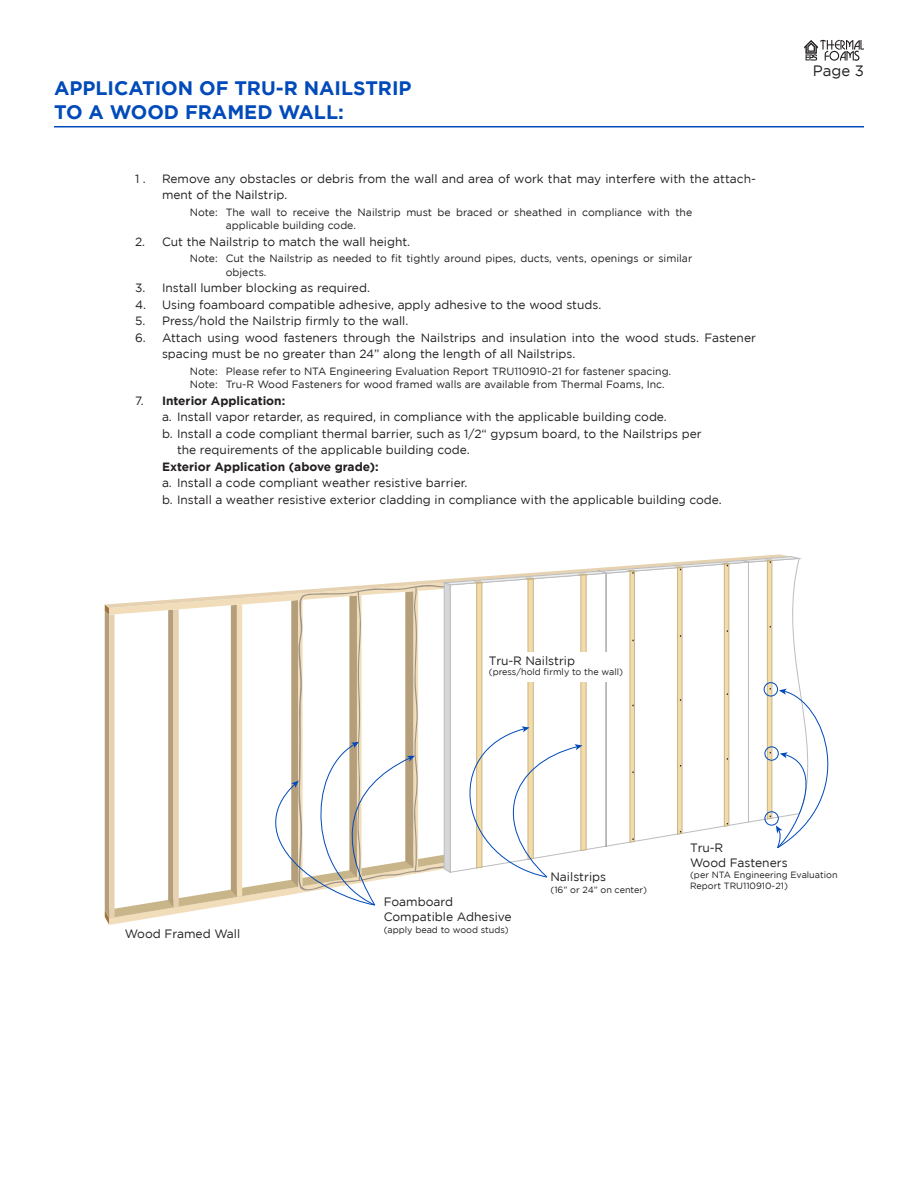
<style>
.page{position:relative;width:918px;height:1188px;background:#fff}
.page>*{position:absolute;margin:0;border:0;box-sizing:border-box;transform-origin:0 0}
.Specification_-_Head{font:700 19.5px/24px "Gotham";color:#004aba}
.Page_Number{font:15px "Gotham";color:#231f20}
.t1{font:12.15px/14.5px "Gotham";color:#231f20}
.Specifications__-_in{font:12px/16.5px "Gotham";color:#231f20}
.Specifications__-_in-2{font:700 12px "Gotham";color:#231f20}
.Specifications-Inden{font:10.5px/13.5px "Gotham";color:#231f20}
.t2{font:9px/10.8px "Gotham";color:#231f20}
.s1{font-weight:400}
</style>
<div class="page">
<hr style="left:54px;top:126px;width:810px;height:1px;background:#004aba">
<svg style="left:105px;top:554px;width:724px;height:371px"></svg>
<div style="left:765px;top:811px;width:14px;height:15px;border:1px solid #004aba;border-radius:50%"></div>
<div style="left:765px;top:746px;width:14px;height:15px;border:1px solid #004aba;border-radius:50%"></div>
<div style="left:764px;top:682px;width:14px;height:14px;border:1px solid #004aba;border-radius:50%"></div>
<svg style="left:804px;top:40px;width:60px;height:21px"></svg>
<p class="Specification_-_Head" style="left:54px;top:76px;width:359px">APPLICATION OF TRU-R NAILSTRIP<br>TO A WOOD FRAMED WALL:</p>
<p class="Specifications__-_in" style="left:135px;top:170px;width:12px">1 .</p>
<p class="Specifications__-_in" style="left:162px;top:170px;width:596px">Remove any obstacles or debris from the wall and area of work that may interfere with the attach&shy;ment of the Nailstrip.</p>
<p class="Specifications-Inden" style="left:226px;top:205px;width:468px;text-indent:-36px">Note: The wall to receive the Nailstrip must be braced or sheathed in compliance with the applicable building code.</p>
<p class="Specifications__-_in" style="left:135px;top:233px;width:277px">2. Cut the Nailstrip to match the wall height.</p>
<p class="Specifications-Inden" style="left:226px;top:252px;width:468px;text-indent:-36px">Note: Cut the Nailstrip as needed to fit tightly around pipes, ducts, vents, openings or similar objects.</p>
<p class="Specifications__-_in" style="left:135px;top:280px;width:236px">3. Install lumber blocking as required.</p>
<p class="Specifications__-_in" style="left:135px;top:296px;width:468px">4. Using foamboard compatible adhesive, apply adhesive to the wood studs.</p>
<p class="Specifications__-_in" style="left:135px;top:313px;width:275px">5. Press/hold the Nailstrip firmly to the wall.</p>
<p class="Specifications__-_in" style="left:162px;top:329px;width:595px;text-indent:-27px">6. Attach using wood fasteners through the Nailstrips and insulation into the wood studs. Fastener spacing must be no greater than 24” along the length of all Nailstrips.</p>
<p class="Specifications-Inden" style="left:190px;top:364px;width:483px">Note: Please refer to NTA Engineering Evaluation Report TRU110910-21 for fastener spacing.</p>
<p class="Specifications-Inden" style="left:190px;top:378px;width:477px">Note: Tru-R Wood Fasteners for wood framed walls are available from Thermal Foams, Inc.</p>
<p class="Specifications__-_in-2" style="left:135px;top:394px;width:152px"><span class="s1">7.</span> Interior Application:</p>
<p class="Specifications__-_in" style="left:162px;top:409px;width:506px">a. Install vapor retarder, as required, in compliance with the applicable building code.</p>
<p class="Specifications__-_in" style="left:162px;top:425px;width:541px">b. Install a code compliant thermal barrier, such as 1/2“ gypsum board, to the Nailstrips per</p>
<p class="Specifications__-_in" style="left:177px;top:442px;width:294px">the requirements of the applicable building code.</p>
<p class="Specifications__-_in-2" style="left:162px;top:460px;width:218px">Exterior Application (above grade):</p>
<p class="Specifications__-_in" style="left:162px;top:475px;width:307px">a. Install a code compliant weather resistive barrier.</p>
<p class="Specifications__-_in" style="left:162px;top:491px;width:561px">b. Install a weather resistive exterior cladding in compliance with the applicable building code.</p>
<p class="Page_Number" style="left:813px;top:62px;width:53px">Page 3</p>
<p class="t1" style="left:489px;top:653px;width:88px">Tru-R Nailstrip</p>
<p class="t2" style="left:489px;top:667px;width:136px">(press/hold firmly to the wall)</p>
<p class="t1" style="left:384px;top:894px;width:130px">Foamboard<br>Compatible Adhesive</p>
<p class="t1" style="left:125px;top:926px;width:117px">Wood Framed Wall</p>
<p class="t2" style="left:384px;top:925px;width:127px">(apply bead to wood studs)</p>
<p class="t1" style="left:550px;top:869px;width:57px">Nailstrips</p>
<p class="t2" style="left:550px;top:884px;width:98px">(16” or 24” on center)</p>
<p class="t1" style="left:690px;top:840px;width:99px">Tru-R<br>Wood Fasteners</p>
<p class="t2" style="left:690px;top:870px;width:149px">(per NTA Engineering Evaluation<br>Report TRU110910-21)</p>
</div>
